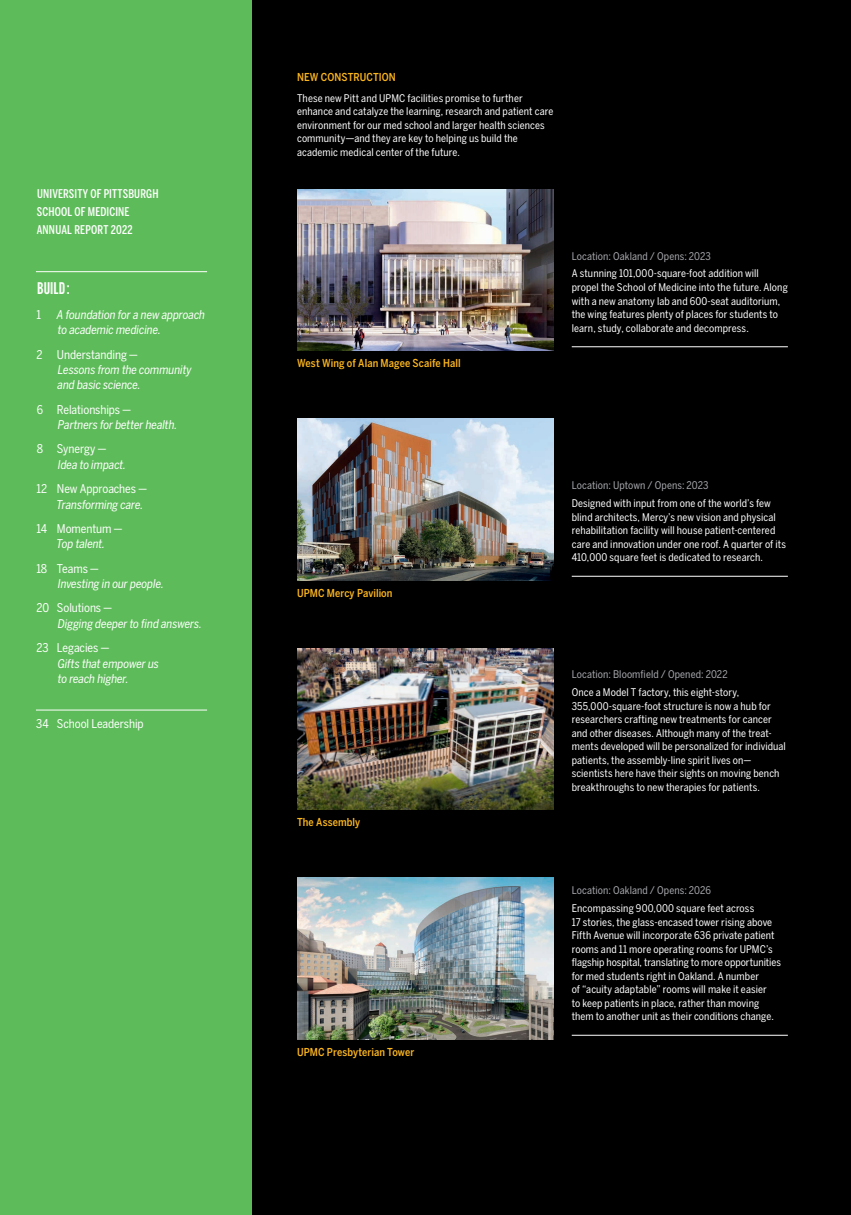
<style>
.page{position:relative;width:851px;height:1215px;background:#fff}
.page>*{position:absolute;margin:0;border:0;box-sizing:border-box;transform-origin:0 0}
.t1{font:600 16.5px "Alternate Gothic Ex Cond ATF";letter-spacing:.01em;color:#fff}
.t2{font:italic 12px/15.3px "Benton Sans Condensed";letter-spacing:-.01em;color:#fff}
.t3{font:12px "Benton Sans Condensed";letter-spacing:-.005em;color:#fff}
.t4{font:500 12px/18px "Benton Sans Compressed";letter-spacing:.015em;color:#fff}
.t5{font:500 10.8px "Benton Sans Condensed";letter-spacing:.005em;color:#fcb61c}
.t6{font:10.5px/13.5px "Benton Sans Condensed";letter-spacing:.01em;color:#fff}
.t7{font:10.5px "Benton Sans Condensed";letter-spacing:.01em;color:#a8a9ad}
</style>
<div class="page">
<div style="left:0;top:0;width:252px;height:1215px;background:#5dbc59"></div>
<div style="left:252px;top:0;width:598px;height:1215px;background:#000001"></div>
<hr style="left:36px;top:271px;width:171px;height:1px;background:#fff">
<hr style="left:36px;top:710px;width:171px;height:1px;background:#fff">
<hr style="left:571px;top:346px;width:216px;height:1px;background:#fff">
<hr style="left:571px;top:1035px;width:216px;height:1px;background:#fff">
<img style="left:297px;top:878px;width:256px;height:162px">
<img style="left:297px;top:648px;width:256px;height:162px">
<hr style="left:571px;top:576px;width:216px;height:1px;background:#fff">
<img style="left:297px;top:418px;width:256px;height:162px">
<img style="left:297px;top:189px;width:256px;height:162px">
<p class="t4" style="left:37px;top:185px;width:123px">UNIVERSITY OF PITTSBURGH<br>SCHOOL OF MEDICINE<br>ANNUAL REPORT 2022</p>
<h1 class="t1" style="left:37px;top:278px;width:34px">BUILD :</h1>
<p class="t3" style="left:36px;top:307px;width:6px">1</p>
<p class="t2" style="left:57px;top:307px;width:150px">A foundation for a new approach to academic medicine.</p>
<p class="t3" style="left:36px;top:347px;width:103px">2 Understanding —</p>
<p class="t2" style="left:58px;top:362px;width:136px">Lessons from the community and basic science.</p>
<p class="t3" style="left:37px;top:402px;width:96px">6 Relationships —</p>
<p class="t2" style="left:58px;top:417px;width:121px">Partners for better health.</p>
<p class="t3" style="left:37px;top:442px;width:71px">8 Synergy —</p>
<p class="t2" style="left:58px;top:457px;width:70px">Idea to impact.</p>
<p class="t3" style="left:36px;top:482px;width:112px">12 New Approaches —</p>
<p class="t2" style="left:57px;top:496px;width:88px">Transforming care.</p>
<p class="t3" style="left:36px;top:521px;width:88px">14 Momentum —</p>
<p class="t2" style="left:57px;top:536px;width:50px">Top talent.</p>
<p class="t3" style="left:36px;top:561px;width:64px">18 Teams —</p>
<p class="t2" style="left:58px;top:576px;width:108px">Investing in our people.</p>
<p class="t3" style="left:36px;top:601px;width:77px">20 Solutions —</p>
<p class="t2" style="left:58px;top:616px;width:146px">Digging deeper to find answers.</p>
<p class="t3" style="left:36px;top:641px;width:75px">23 Legacies —</p>
<p class="t2" style="left:58px;top:655px;width:103px">Gifts that empower us to reach higher.</p>
<p class="t3" style="left:36px;top:717px;width:109px">34 School Leadership</p>
<p class="t5" style="left:297px;top:70px;width:100px">NEW CONSTRUCTION</p>
<p class="t6" style="left:297px;top:91px;width:258px">These new Pitt and UPMC facilities promise to further enhance and catalyze the learning, research and patient care environment for our med school and larger health sciences community—and they are key to helping us build the academic medical center of the future.</p>
<p class="t5" style="left:297px;top:356px;width:165px">West Wing of Alan Magee Scaife Hall</p>
<p class="t7" style="left:571px;top:249px;width:141px">Location: Oakland / Opens: 2023</p>
<p class="t6" style="left:571px;top:267px;width:217px">A stunning 101,000-square-foot addition will propel the School of Medicine into the future. Along with a new anatomy lab and 600-seat auditorium, the wing features plenty of places for students to learn, study, collaborate and decompress.</p>
<p class="t5" style="left:297px;top:586px;width:97px">UPMC Mercy Pavilion</p>
<p class="t5" style="left:297px;top:815px;width:65px">The Assembly</p>
<p class="t5" style="left:297px;top:1045px;width:119px">UPMC Presbyterian Tower</p>
<p class="t7" style="left:571px;top:479px;width:138px">Location: Uptown / Opens: 2023</p>
<p class="t6" style="left:571px;top:496px;width:216px">Designed with input from one of the world’s few blind architects, Mercy’s new vision and physical rehabilitation facility will house patient-centered care and innovation under one roof. A quarter of its 410,000 square feet is dedicated to research.</p>
<p class="t7" style="left:571px;top:668px;width:157px">Location: Bloomfield / Opened: 2022</p>
<p class="t6" style="left:571px;top:685px;width:216px">Once a Model T factory, this eight-story, 355,000-square-foot structure is now a hub for researchers crafting new treatments for cancer and other diseases. Although many of the treat&shy;ments developed will be personalized for individual patients, the assembly-line spirit lives on— scientists here have their sights on moving bench breakthroughs to new therapies for patients.</p>
<p class="t7" style="left:571px;top:884px;width:141px">Location: Oakland / Opens: 2026</p>
<p class="t6" style="left:571px;top:901px;width:211px">Encompassing 900,000 square feet across<br>17 stories, the glass-encased tower rising above Fifth Avenue will incorporate 636 private patient rooms and 11 more operating rooms for UPMC’s flagship hospital, translating to more opportunities for med students right in Oakland. A number<br>of “acuity adaptable” rooms will make it easier<br>to keep patients in place, rather than moving them to another unit as their conditions change.</p>
</div>
